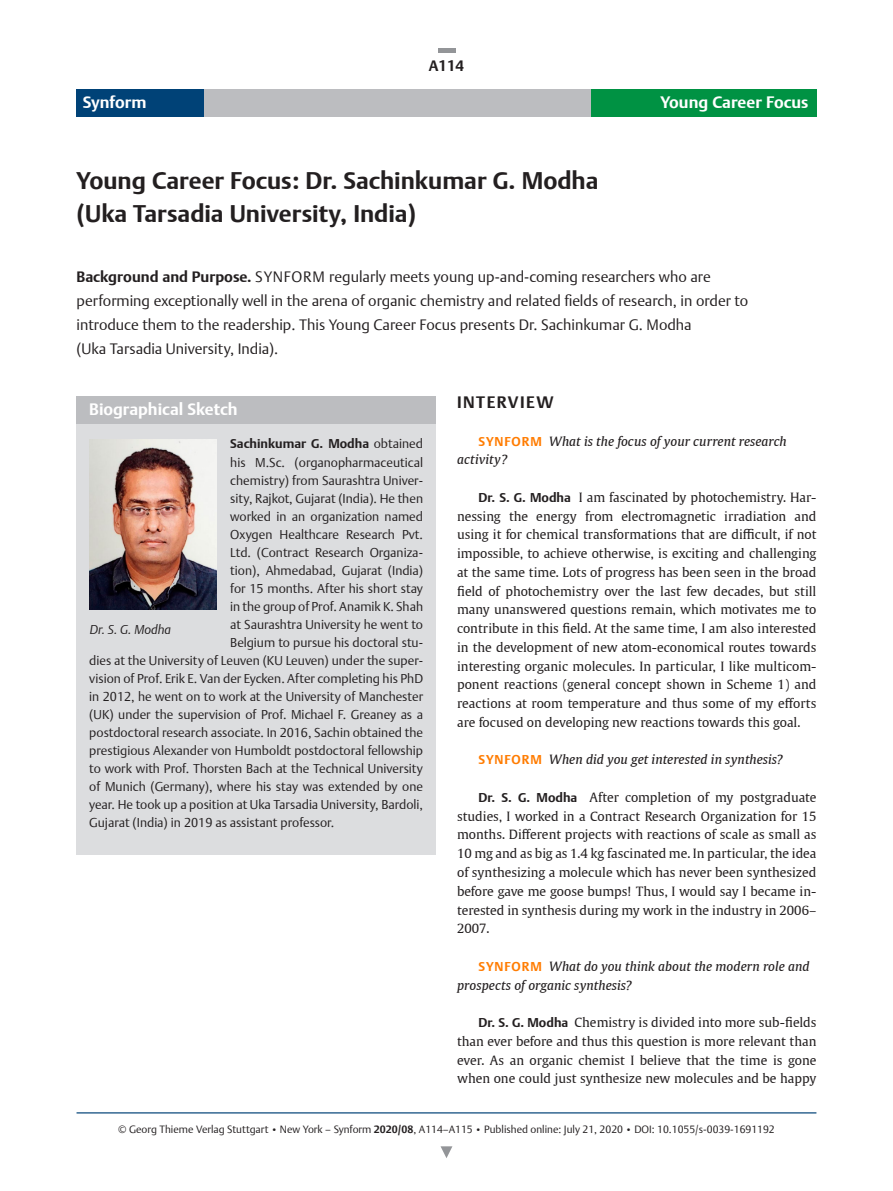
<style>
.page{position:relative;width:893px;height:1191px;background:#fff}
.page>*{position:absolute;margin:0;border:0;box-sizing:border-box;transform-origin:0 0}
.t1{font:700 24px/33px "Thieme Argo 2011";color:#231f20}
.t2{font:700 16.5px "Thieme Argo 2011";color:#fff}
.t3{font:700 16.5px "Thieme Argo 2011";letter-spacing:.09em;color:#231f20}
.t4{font:300 15px/24px "Thieme Argo 2011";color:#231f20}
.t5{font:700 15px "Thieme Argo 2011";color:#231f20}
.t6{font:12.75px/18.8px "Thieme Gulliver 2011";color:#231f20;text-align:justify}
.t7{font:300 12.75px "Thieme Argo 2011";color:#231f20}
.t8{font:italic 12.75px/18.8px "Thieme Gulliver 2011";color:#231f20}
.t9{font:700 12.75px "Thieme Argo 2011";color:#231f20}
.t10{font:italic 300 12.75px "Thieme Argo 2011";color:#231f20}
.t11{font:300 10.5px "Thieme Argo 2011";color:#231f20}
.s1{font-weight:700}
.s2{font-weight:300}
.s3{font-family:"Thieme Argo 2011";font-weight:700;font-style:normal;color:#ff7c00}
.s4{font-family:"Thieme Argo 2011";font-weight:700}
.s5{font-size:9px}
</style>
<div class="page">
<hr style="left:77px;top:1112px;width:739px;height:1px;background:#004277">
<div style="left:77px;top:89px;width:739px;height:28px;background:#bcbdc0"></div>
<div style="left:591px;top:89px;width:225px;height:28px;background:#009243"></div>
<div style="left:77px;top:89px;width:127px;height:28px;background:#004277"></div>
<svg style="left:441px;top:1146px;width:11px;height:12px"></svg>
<div style="left:438px;top:48px;width:17px;height:5px;background:#939598"></div>
<div style="left:77px;top:396px;width:359px;height:459px;background:#dcdddf"></div>
<div style="left:77px;top:396px;width:359px;height:28px;background:#bcbdc0"></div>
<img style="left:89px;top:440px;width:128px;height:170px">
<p class="t5" style="left:429px;top:56px;width:37px">A114</p>
<p class="t2" style="left:83px;top:91px;width:65px">Synform</p>
<p class="t2" style="left:660px;top:91px;width:149px">Young Career Focus</p>
<h1 class="t1" style="left:77px;top:164px;width:523px">Young Career Focus: Dr. Sachinkumar G. Modha (Uka Tarsadia University, India)</h1>
<p class="t4" style="left:77px;top:264px;width:673px"><span class="s1">Background and Purpose.</span> SYNFORM regularly meets young up-and-coming researchers who are performing exceptionally well in the arena of organic chemistry and related fields of research, in order to introduce them to the readership. This Young Career Focus presents Dr. Sachinkumar G. Modha<br>(Uka Tarsadia University, India).</p>
<p class="t2" style="left:89px;top:398px;width:150px">Biographical Sketch</p>
<p class="t9" style="left:230px;top:435px;width:194px">Sachinkumar G. Modha <span class="s2">obtained</span></p>
<p class="t7" style="left:230px;top:453px;width:194px">his M.Sc. (organopharmaceutical</p>
<p class="t7" style="left:230px;top:471px;width:194px">chemistry) from Saurashtra Univer-</p>
<p class="t7" style="left:230px;top:489px;width:194px">sity, Rajkot, Gujarat (India). He then</p>
<p class="t7" style="left:230px;top:507px;width:194px">worked in an organization named</p>
<p class="t7" style="left:230px;top:525px;width:194px">Oxygen Healthcare Research Pvt.</p>
<p class="t7" style="left:230px;top:543px;width:193px">Ltd. (Contract Research Organiza-</p>
<p class="t7" style="left:230px;top:561px;width:194px">tion), Ahmedabad, Gujarat (India)</p>
<p class="t7" style="left:230px;top:579px;width:194px">for 15 months. After his short stay</p>
<p class="t7" style="left:230px;top:597px;width:194px">in the group of Prof. Anamik K. Shah</p>
<p class="t7" style="left:230px;top:615px;width:194px">at Saurashtra University he went to</p>
<p class="t7" style="left:230px;top:633px;width:194px">Belgium to pursue his doctoral stu-</p>
<p class="t7" style="left:89px;top:651px;width:335px">dies at the University of Leuven (KU Leuven) under the super-</p>
<p class="t7" style="left:89px;top:669px;width:335px">vision of Prof. Erik E. Van der Eycken. After completing his PhD</p>
<p class="t7" style="left:89px;top:687px;width:335px">in 2012, he went on to work at the University of Manchester</p>
<p class="t7" style="left:89px;top:705px;width:335px">(UK) under the supervision of Prof. Michael F. Greaney as a</p>
<p class="t7" style="left:89px;top:723px;width:335px">postdoctoral research associate. In 2016, Sachin obtained the</p>
<p class="t7" style="left:89px;top:741px;width:335px">prestigious Alexander von Humboldt postdoctoral fellowship</p>
<p class="t7" style="left:89px;top:759px;width:335px">to work with Prof. Thorsten Bach at the Technical University</p>
<p class="t7" style="left:89px;top:777px;width:335px">of Munich (Germany), where his stay was extended by one</p>
<p class="t7" style="left:89px;top:795px;width:335px">year. He took up a position at Uka Tarsadia University, Bardoli,</p>
<p class="t7" style="left:89px;top:813px;width:247px">Gujarat (India) in 2019 as assistant professor.</p>
<p class="t10" style="left:90px;top:621px;width:83px">Dr. S. G. Modha</p>
<p class="t3" style="left:457px;top:391px;width:98px">INTERVIEW</p>
<p class="t8" style="left:457px;top:431px;width:331px;text-indent:21px"><span class="s3">SYNFORM</span> What is the focus of your current research activity?</p>
<p class="t6" style="left:457px;top:487px;width:361px;text-indent:21px"><span class="s4">Dr. S. G. Modha</span> I am fascinated by photochemistry. Har&shy;nessing the energy from electromagnetic irradiation and using it for chemical transformations that are difficult, if not impossible, to achieve otherwise, is exciting and challenging at the same time. Lots of progress has been seen in the broad field of photochemistry over the last few decades, but still many unanswered questions remain, which motivates me to contribute in this field. At the same time, I am also interested in the development of new atom-economical routes towards interesting organic molecules. In particular, I like multicom&shy;ponent reactions (general concept shown in Scheme 1) and reactions at room temperature and thus some of my efforts are focused on developing new reactions towards this goal.</p>
<p class="t8" style="left:478px;top:749px;width:306px"><span class="s3">SYNFORM</span> When did you get interested in synthesis?</p>
<p class="t6" style="left:457px;top:787px;width:361px;text-indent:21px"><span class="s4">Dr. S. G. Modha</span> After completion of my postgraduate studies, I worked in a Contract Research Organization for 15 months. Different projects with reactions of scale as small as 10 mg and as big as 1.4 kg fascinated me. In particular, the idea of synthesizing a molecule which has never been synthesized before gave me goose bumps! Thus, I would say I became in&shy;terested in synthesis during my work in the industry in 2006– 2007.</p>
<p class="t8" style="left:457px;top:956px;width:354px;text-indent:21px"><span class="s3">SYNFORM</span> What do you think about the modern role and prospects of organic synthesis?</p>
<p class="t6" style="left:457px;top:1012px;width:361px;text-indent:21px"><span class="s4">Dr. S. G. Modha</span> Chemistry is divided into more sub-fields than ever before and thus this question is more relevant than ever. As an organic chemist I believe that the time is gone when one could just synthesize new molecules and be happy</p>
<p class="t11" style="left:118px;top:1122px;width:658px">© Georg Thieme Verlag Stuttgart <span class="s5">•</span> New York – Synform <span class="s1">2020/08</span>, A114–A115 <span class="s5">•</span> Published online: July 21, 2020 <span class="s5">•</span> DOI: 10.1055/s-0039-1691192</p>
</div>
